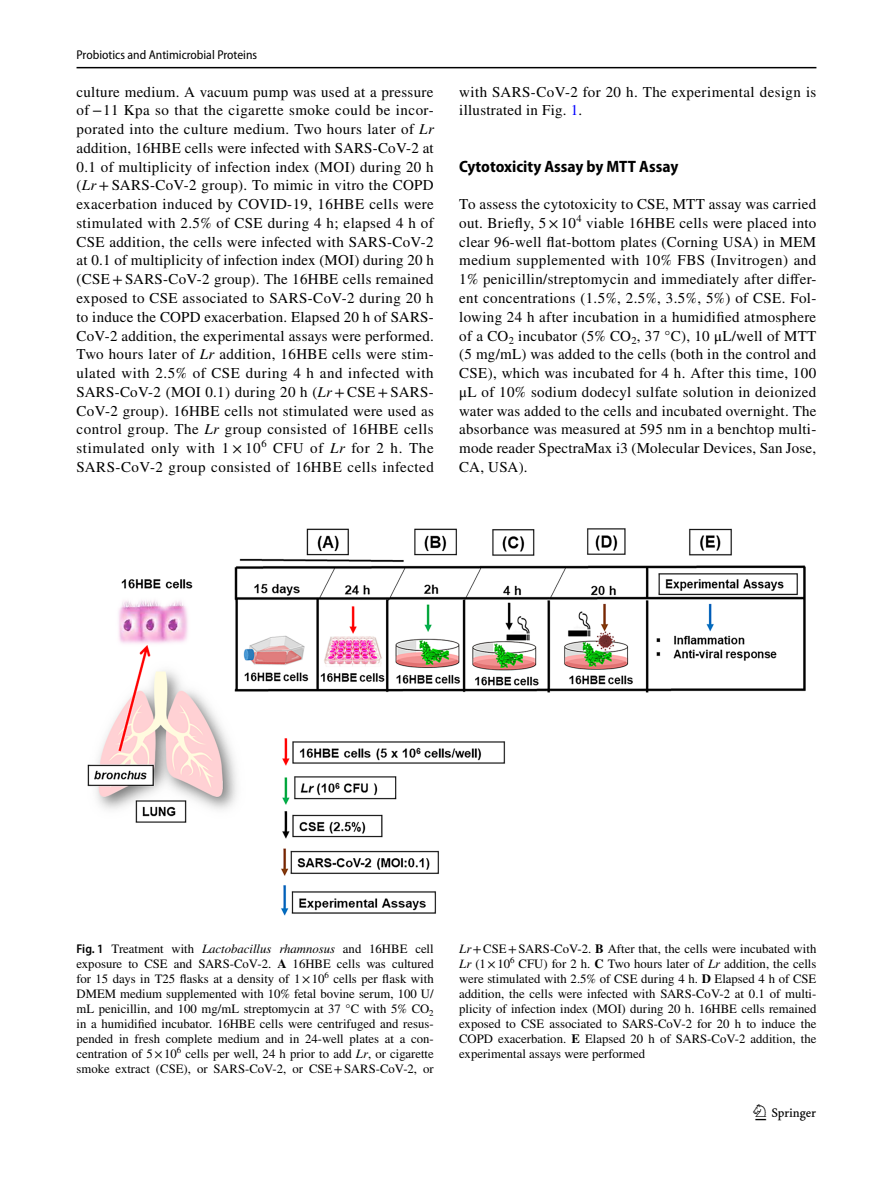
<style>
.page{position:relative;width:893px;height:1187px;background:#fff}
.page>*{position:absolute;margin:0;border:0;box-sizing:border-box;transform-origin:0 0}
.t1{font:22.5px "Springnew Regular 3";color:#000}
.t2{font:700 semi-condensed 16.5px "Myriad Pro";color:#000}
.t3{font:15px/18.8px "STIX";letter-spacing:.025em;color:#000;text-align:justify}
.t4{font:12.75px/15px "STIX";color:#000;text-align:justify}
.t5{font:semi-condensed 12.75px "Myriad Pro";color:#000}
.s1{font-style:italic}
.s2{color:#00f}
.s3{font-family:"Myriad Pro";font-weight:600;font-stretch:semi-condensed}
.s4{font-weight:700}
</style>
<div class="page">
<hr style="left:77px;top:67px;width:739px;height:1px;background:#000">
<img style="left:87px;top:528px;width:719px;height:388px">
<p class="t5" style="left:77px;top:48px;width:182px">Probiotics and Antimicrobial Proteins</p>
<p class="t3" style="left:77px;top:83px;width:359px">culture medium. A vacuum pump was used at a pressure of −11 Kpa so that the cigarette smoke could be incor&shy;porated into the culture medium. Two hours later of <span class="s1">Lr </span>addition, 16HBE cells were infected with SARS-CoV-2 at 0.1 of multiplicity of infection index (MOI) during 20 h (<span class="s1">Lr</span>+SARS-CoV-2 group). To mimic in vitro the COPD exacerbation induced by COVID-19, 16HBE cells were stimulated with 2.5% of CSE during 4 h; elapsed 4 h of CSE addition, the cells were infected with SARS-CoV-2 at 0.1 of multiplicity of infection index (MOI) during 20 h (CSE+SARS-CoV-2 group). The 16HBE cells remained exposed to CSE associated to SARS-CoV-2 during 20 h to induce the COPD exacerbation. Elapsed 20 h of SARS-CoV-2 addition, the experimental assays were performed.<br>Two hours later of <span class="s1">Lr</span> addition, 16HBE cells were stim&shy;ulated with 2.5% of CSE during 4 h and infected with SARS-CoV-2 (MOI 0.1) during 20 h (<span class="s1">Lr</span>+CSE+SARS-CoV-2 group). 16HBE cells not stimulated were used as control group. The <span class="s1">Lr</span> group consisted of 16HBE cells stimulated only with 1 × -10<sup>6</sup> CFU of <span class="s1">Lr</span> for 2 h. The SARS-CoV-2 group consisted of 16HBE cells infected</p>
<p class="t3" style="left:459px;top:83px;width:359px">with SARS-CoV-2 for 20 h. The experimental design is illustrated in Fig. <span class="s2">1</span>.</p>
<p class="t2" style="left:459px;top:157px;width:221px">Cytotoxicity Assay by MTT Assay</p>
<p class="t3" style="left:459px;top:196px;width:359px">To assess the cytotoxicity to CSE, MTT assay was carried out. Briefly, 5 × -10<sup>4</sup> viable 16HBE cells were placed into clear 96-well flat-bottom plates (Corning USA) in MEM medium supplemented with 10% FBS (Invitrogen) and 1% penicillin/streptomycin and immediately after differ&shy;ent concentrations (1.5%, 2.5%, 3.5%, 5%) of CSE. Fol&shy;lowing 24 h after incubation in a humidified atmosphere of a CO<sub>2</sub> incubator (5% CO<sub>2</sub>, 37 °C), 10 μL/well of MTT (5 mg/mL) was added to the cells (both in the control and CSE), which was incubated for 4 h. After this time, 100 μL of 10% sodium dodecyl sulfate solution in deionized water was added to the cells and incubated overnight. The absorbance was measured at 595 nm in a benchtop multi&shy;mode reader SpectraMax i3 (Molecular Devices, San Jose, CA, USA).</p>
<p class="t4" style="left:77px;top:941px;width:359px"><span class="s3">Fig. 1</span> Treatment with <span class="s1">Lactobacillus rhamnosus</span> and 16HBE cell exposure to CSE and SARS-CoV-2. <span class="s4">A</span> 16HBE cells was cultured for 15 days in T25 flasks at a density of 1× -10<sup>6</sup> cells per flask with DMEM medium supplemented with 10% fetal bovine serum, 100 U/ mL penicillin, and 100 mg/mL streptomycin at 37 °C with 5% CO<sub>2 </sub>in a humidified incubator. 16HBE cells were centrifuged and resus&shy;pended in fresh complete medium and in 24-well plates at a con&shy;centration of 5× -10<sup>6</sup> cells per well, 24 h prior to add <span class="s1">Lr</span>, or cigarette smoke extract (CSE), or SARS-CoV-2, or CSE+SARS-CoV-2, or</p>
<p class="t4" style="left:459px;top:941px;width:359px"><span class="s1">Lr</span>+CSE+SARS-CoV-2. <span class="s4">B</span> After that, the cells were incubated with <span class="s1">Lr</span> (1× -10<sup>6</sup> CFU) for 2 h. <span class="s4">C</span> Two hours later of <span class="s1">Lr</span> addition, the cells were stimulated with 2.5% of CSE during 4 h. <span class="s4">D</span> Elapsed 4 h of CSE addition, the cells were infected with SARS-CoV-2 at 0.1 of multi&shy;plicity of infection index (MOI) during 20 h. 16HBE cells remained exposed to CSE associated to SARS-CoV-2 for 20 h to induce the COPD exacerbation. <span class="s4">E</span> Elapsed 20 h of SARS-CoV-2 addition, the experimental assays were performed</p>
<h1 class="t1" style="left:755px;top:1104px;width:62px">1 3</h1>
</div>
